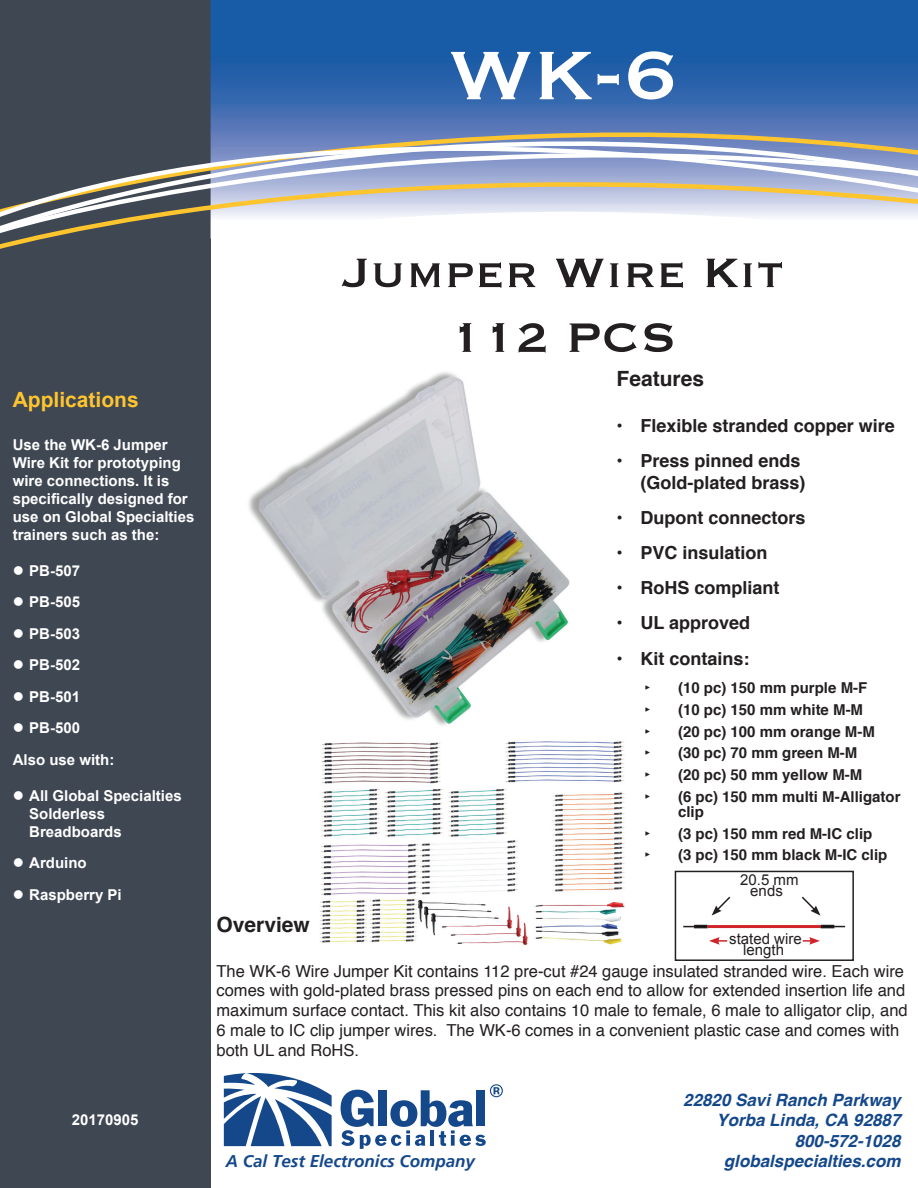
<style>
.page{position:relative;width:918px;height:1188px;background:#fff}
.page>*{position:absolute;margin:0;border:0;box-sizing:border-box;transform-origin:0 0}
.t1{font:90px "Copperplate";color:#fff}
.t2{font:54px/64.8px "Copperplate";color:#231f20;text-align:center}
.t3{font:700 21px "Helvetica";color:#231f20}
.t4{font:700 21px "Arial";color:#fec52e}
.t5{font:700 18px/21.6px "Helvetica";color:#231f20;text-align:right}
.t6{font:italic 700 16.95px/20.4px "Helvetica";color:#14488b;text-align:right}
.t7{font:italic 700 16.95px "Frutiger LT";color:#14488b}
.t8{font:16.5px/19.8px "Helvetica";color:#231f20}
.t9{font:700 15px/18px "Arial";color:#fff}
.t10{font:700 15px/15px "Helvetica";color:#231f20}
.t11{font:15px/10.5px "Arial";color:#231f20;text-align:center}
</style>
<div class="page">
<div style="left:0;top:0;width:211px;height:1188px;background:#3f4753"></div>
<svg style="left:341px;top:1084px;width:162px;height:65px"></svg>
<svg style="left:224px;top:1073px;width:108px;height:73px"></svg>
<div style="left:211px;top:0;width:707px;height:67px;background:#185ba6"></div>
<svg style="left:0;top:67px;width:918px;height:181px"></svg>
<svg style="left:0;top:68px;width:918px;height:170px"></svg>
<svg style="left:803px;top:937px;width:17px;height:8px"></svg>
<svg style="left:709px;top:937px;width:18px;height:8px"></svg>
<svg style="left:712px;top:896px;width:19px;height:20px"></svg>
<svg style="left:801px;top:896px;width:19px;height:20px"></svg>
<hr style="left:707px;top:925px;width:115px;height:3px;background:#d1232a">
<div style="left:675px;top:871px;width:179px;height:90px;border:2px solid #231f20"></div>
<svg style="left:683px;top:926px;width:11px;height:2px"></svg>
<div style="left:694px;top:925px;width:14px;height:3px;border:2px solid #231f20"></div>
<svg style="left:821px;top:925px;width:24px;height:3px"></svg>
<img style="left:248px;top:372px;width:322px;height:354px">
<img style="left:320px;top:741px;width:305px;height:205px">
<h1 class="t1" style="left:448px;top:16px;width:231px">WK-6</h1>
<p class="t4" style="left:13px;top:385px;width:128px">Applications</p>
<p class="t9" style="left:13px;top:436px;width:183px">Use the WK-6 Jumper<br>Wire Kit for prototyping wire connections. It is specifically designed for use on Global Specialties trainers such as the:</p>
<p class="t9" style="left:13px;top:562px;width:69px">● PB-507</p>
<p class="t9" style="left:13px;top:594px;width:69px">● PB-505</p>
<p class="t9" style="left:13px;top:625px;width:69px">● PB-503</p>
<p class="t9" style="left:13px;top:657px;width:69px">● PB-502</p>
<p class="t9" style="left:13px;top:688px;width:69px">● PB-501</p>
<p class="t9" style="left:13px;top:713px;width:103px;line-height:31.5px">● PB-500<br>Also use with:</p>
<p class="t9" style="left:29px;top:787px;width:154px;text-indent:-17px">● All Global Specialties<br>Solderless<br>Breadboards</p>
<p class="t9" style="left:13px;top:855px;width:75px">● Arduino</p>
<p class="t9" style="left:13px;top:886px;width:111px">● Raspberry Pi</p>
<p class="t9" style="left:72px;top:1111px;width:68px">20170905</p>
<h2 class="t2" style="left:343px;top:237px;width:442px">Jumper Wire Kit<br>112 PCS</h2>
<p class="t3" style="left:617px;top:361px;width:89px">Features</p>
<p class="t5" style="left:617px;top:415px;width:280px">• Flexible stranded copper wire</p>
<p class="t5" style="left:617px;top:451px;width:191px">• Press pinned ends (Gold-plated brass)</p>
<p class="t5" style="left:617px;top:507px;width:190px">• Dupont connectors</p>
<p class="t5" style="left:617px;top:542px;width:153px">• PVC insulation</p>
<p class="t5" style="left:617px;top:577px;width:165px">• RoHS compliant</p>
<p class="t5" style="left:617px;top:613px;width:135px">• UL approved</p>
<p class="t5" style="left:617px;top:648px;width:135px">• Kit contains:</p>
<p class="t10" style="left:642px;top:680px;width:11px">‣</p>
<p class="t10" style="left:678px;top:680px;width:191px">(10 pc) 150 mm purple M-F</p>
<p class="t10" style="left:642px;top:702px;width:11px">‣</p>
<p class="t10" style="left:678px;top:702px;width:187px">(10 pc) 150 mm white M-M</p>
<p class="t10" style="left:642px;top:724px;width:11px">‣</p>
<p class="t10" style="left:678px;top:724px;width:198px">(20 pc) 100 mm orange M-M</p>
<p class="t10" style="left:642px;top:746px;width:11px">‣</p>
<p class="t10" style="left:678px;top:746px;width:181px">(30 pc) 70 mm green M-M</p>
<p class="t10" style="left:642px;top:767px;width:11px">‣</p>
<p class="t10" style="left:678px;top:767px;width:186px">(20 pc) 50 mm yellow M-M</p>
<p class="t10" style="left:642px;top:789px;width:11px">‣</p>
<p class="t10" style="left:678px;top:789px;width:224px">(6 pc) 150 mm multi M-Alligator clip</p>
<p class="t10" style="left:642px;top:826px;width:11px">‣</p>
<p class="t10" style="left:678px;top:826px;width:196px">(3 pc) 150 mm red M-IC clip</p>
<p class="t10" style="left:642px;top:848px;width:11px">‣</p>
<p class="t10" style="left:678px;top:848px;width:211px">(3 pc) 150 mm black M-IC clip</p>
<p class="t11" style="left:740px;top:875px;width:60px">20.5 mm ends</p>
<p class="t3" style="left:217px;top:907px;width:95px">Overview</p>
<p class="t8" style="left:217px;top:961px;width:693px">The WK-6 Wire Jumper Kit contains 112 pre-cut #24 gauge insulated stranded wire. Each wire comes with gold-plated brass pressed pins on each end to allow for extended insertion life and maximum surface contact. This kit also contains 10 male to female, 6 male to alligator clip, and 6 male to IC clip jumper wires. The WK-6 comes in a convenient plastic case and comes with both UL and RoHS.</p>
<p class="t11" style="left:729px;top:934px;width:74px">stated wire length</p>
<p class="t7" style="left:226px;top:1151px;width:251px">A Cal Test Electronics Company</p>
<p class="t6" style="left:683px;top:1090px;width:219px">22820 Savi Ranch Parkway<br>Yorba Linda, CA 92887<br>800-572-1028 globalspecialties.com</p>
</div>
